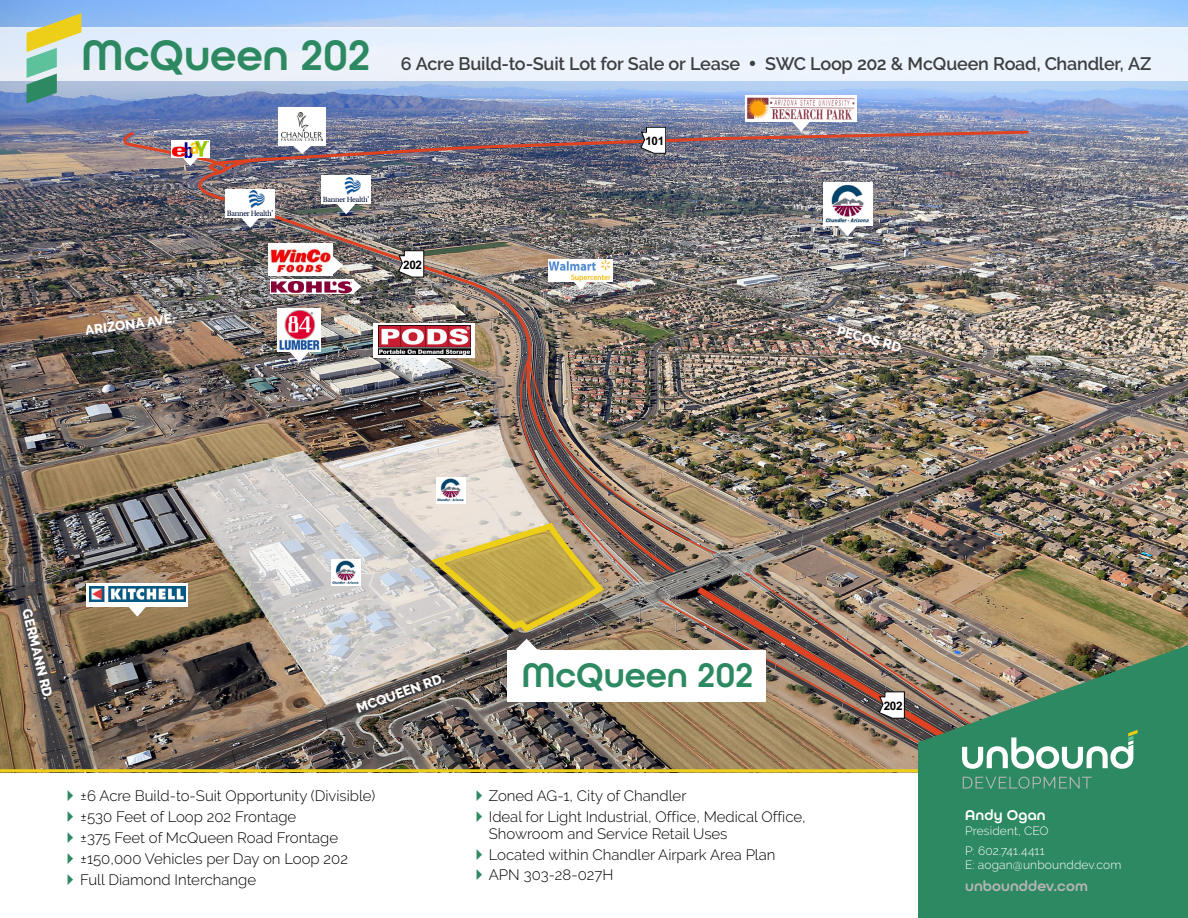
<style>
.page{position:relative;width:1188px;height:918px;background:#fff}
.page>*{position:absolute;margin:0;border:0;box-sizing:border-box;transform-origin:0 0}
.t1{font:600 45px "All Round Gothic";color:#2d8961}
.t2{font:600 36px "All Round Gothic";color:#2d8961}
.t3{font:600 18px "Raleway";letter-spacing:-.015em;color:#3d3f40}
.t4{font:300 15px/20.9px "Raleway";color:#000}
.t5{font:600 15px "All Round Gothic";letter-spacing:.005em;color:#b8b5b6}
.t6{font:600 15px "All Round Gothic";letter-spacing:.01em;color:#fff}
.t7{font:800 13.5px "Raleway";color:#fff}
.t8{font:300 12px/20.2px "Raleway";letter-spacing:.01em;color:#fff}
.t9{font:700 11.7px "Arial";letter-spacing:-.025em;color:#000}
.t10{font:700 11.55px "Arial";color:#000}
</style>
<div class="page">
<img style="left:0;top:0;width:1188px;height:769px">
<svg style="left:691px;top:581px;width:52px;height:17px"></svg>
<img style="left:118px;top:129px;width:559px;height:445px">
<svg style="left:322px;top:256px;width:39px;height:37px"></svg>
<img style="left:268px;top:243px;width:65px;height:33px">
<svg style="left:241px;top:217px;width:19px;height:11px"></svg>
<svg style="left:225px;top:189px;width:50px;height:28px"></svg>
<img style="left:228px;top:191px;width:45px;height:24px">
<svg style="left:337px;top:204px;width:18px;height:10px"></svg>
<div style="left:321px;top:175px;width:50px;height:29px;background:#fff"></div>
<img style="left:323px;top:177px;width:46px;height:25px">
<div style="left:278px;top:107px;width:48px;height:39px;background:#fff"></div>
<svg style="left:181px;top:158px;width:19px;height:8px"></svg>
<svg style="left:171px;top:140px;width:37px;height:18px"></svg>
<img style="left:172px;top:142px;width:36px;height:15px">
<svg style="left:290px;top:352px;width:19px;height:11px"></svg>
<div style="left:277px;top:308px;width:44px;height:44px;background:#fff"></div>
<img style="left:280px;top:310px;width:39px;height:40px">
<svg style="left:571px;top:281px;width:19px;height:9px"></svg>
<img style="left:548px;top:260px;width:65px;height:21px">
<img style="left:208px;top:111px;width:823px;height:64px">
<img style="left:746px;top:96px;width:110px;height:25px">
<svg style="left:838px;top:226px;width:19px;height:10px"></svg>
<img style="left:823px;top:182px;width:50px;height:44px">
<img style="left:175px;top:451px;width:334px;height:254px">
<svg style="left:128px;top:606px;width:19px;height:11px"></svg>
<svg style="left:87px;top:583px;width:101px;height:23px"></svg>
<img style="left:90px;top:586px;width:96px;height:15px">
<img style="left:506px;top:359px;width:211px;height:224px">
<img style="left:743px;top:571px;width:364px;height:74px">
<img style="left:658px;top:598px;width:394px;height:175px">
<svg style="left:399px;top:251px;width:25px;height:26px"></svg>
<div style="left:507px;top:650px;width:258px;height:52px;background:#fff"></div>
<img style="left:321px;top:425px;width:285px;height:227px">
<div style="left:0;top:27px;width:1187px;height:53px;background:#ebf3fd"></div>
<hr style="left:0;top:769px;width:1188px;height:3px;background:#edce18">
<svg style="left:918px;top:645px;width:270px;height:273px;fill:#2d8961"></svg>
<svg style="left:962px;top:730px;width:176px;height:39px"></svg>
<svg style="left:963px;top:777px;width:129px;height:12px"></svg>
<svg style="left:27px;top:13px;width:54px;height:91px"></svg>
<h1 class="t1" style="left:81px;top:38px;width:290px">McQueen 202</h1>
<p class="t3" style="left:401px;top:57px;width:752px">6 Acre Build-to-Suit Lot for Sale or Lease • SWC Loop 202 &amp; McQueen Road, Chandler, AZ</p>
<p class="t10" style="left:645px;top:134px;width:20px">101</p>
<p class="t7" style="left:84px;top:323px;width:92px;rotate:-8deg">ARIZONA AVE.</p>
<p class="t9" style="left:403px;top:258px;width:20px">202</p>
<p class="t7" style="left:839px;top:323px;width:70px;rotate:15deg">PECOS RD.</p>
<p class="t7" style="left:34px;top:607px;width:94px;rotate:76deg">GERMANN RD.</p>
<p class="t7" style="left:354px;top:701px;width:94px;rotate:-20deg">MCQUEEN RD.</p>
<h2 class="t2" style="left:522px;top:662px;width:233px">McQueen 202</h2>
<p class="t4" style="left:80px;top:787px;width:297px">±6 Acre Build-to-Suit Opportunity (Divisible) ±530 Feet of Loop 202 Frontage<br>±375 Feet of McQueen Road Frontage ±150,000 Vehicles per Day on Loop 202<br>Full Diamond Interchange</p>
<p class="t4" style="left:489px;top:787px;width:318px">Zoned AG-1, City of Chandler<br>Ideal for Light Industrial, Office, Medical Office,</p>
<p class="t4" style="left:489px;top:824px;width:288px">Showroom and Service Retail Uses<br>Located within Chandler Airpark Area Plan<br>APN 303-28-027H</p>
<p class="t9" style="left:884px;top:699px;width:20px">202</p>
<p class="t6" style="left:965px;top:809px;width:82px">Andy Ogan</p>
<p class="t8" style="left:965px;top:822px;width:85px">President, CEO<br>P: 602.741.4411</p>
<p class="t8" style="left:965px;top:856px;width:158px">E: aogan@unbounddev.com</p>
<p class="t5" style="left:965px;top:880px;width:124px">unbounddev.com</p>
</div>
